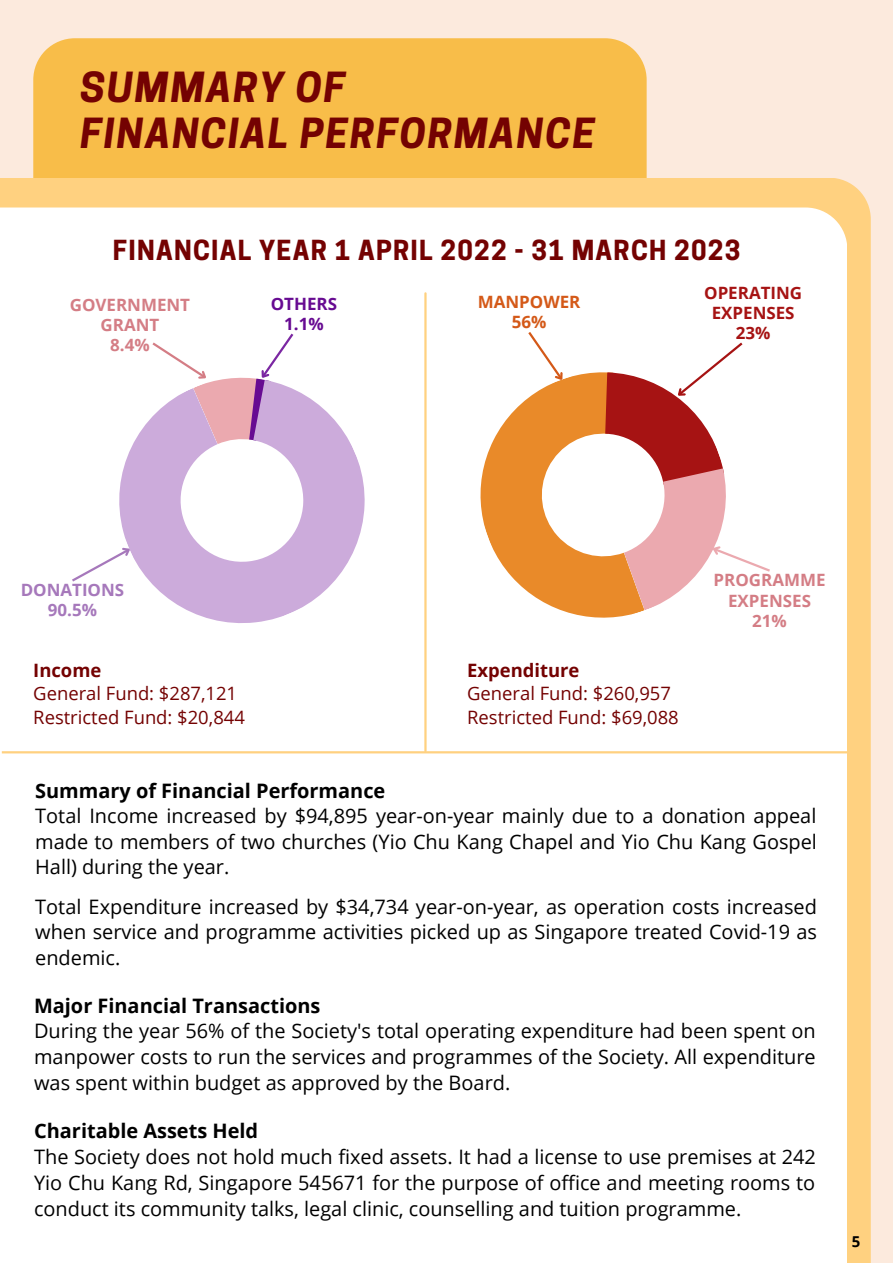
<style>
.page{position:relative;width:893px;height:1264px;background:#fff}
.page>*{position:absolute;margin:0;border:0;box-sizing:border-box;transform-origin:0 0}
.t1{font:italic 700 39px "Cooper Hewitt";letter-spacing:.05em;color:#740202}
.t2{font:700 25.95px "Cooper Hewitt";letter-spacing:.05em;color:#740202}
.t3{font:19.95px/25.5px "Open Sans";color:#000;text-align:justify}
.t4{font:700 19.95px "Open Sans";color:#000}
.t5{font:18.45px "Open Sans";color:#740202}
.t6{font:700 18.45px "Open Sans";color:#740202}
.t7{font:700 16.95px/20.2px "Open Sans";color:#d47d85;text-align:center}
.t8{font:700 16.95px/20.2px "Open Sans";color:#a61313;text-align:center}
.t9{font:700 16.95px "Open Sans";color:#a678bb}
.t10{font:700 16.95px "Open Sans";color:#d45918}
.t11{font:700 16.95px "Open Sans";color:#670b92}
.t12{font:700 15px "Open Sans";color:#000}
</style>
<div class="page">
<div style="left:0;top:0;width:892px;height:1262px;background:#fceadd"></div>
<div style="left:33px;top:38px;width:613px;height:140px;background:#f8bd49"></div>
<div style="left:0;top:178px;width:870px;height:1084px;background:#ffd180"></div>
<div style="left:0;top:207px;width:847px;height:1055px;background:#fff"></div>
<svg style="left:108px;top:380px;width:259px;height:249px;background:#e5d4ec"></svg>
<svg style="left:150px;top:331px;width:145px;height:113px;background:#e7cee1"></svg>
<svg style="left:69px;top:542px;width:66px;height:41px;background:#f7f4f9"></svg>
<svg style="left:471px;top:329px;width:301px;height:298px;background:#f0c8b3"></svg>
<hr style="left:424px;top:293px;width:2px;height:458px;background:#ffd180">
<hr style="left:2px;top:751px;width:846px;height:2px;background:#ffd180">
<p class="t1" style="left:80px;top:72px;width:266px">SUMMARY OF</p>
<p class="t1" style="left:80px;top:118px;width:516px">FINANCIAL PERFORMANCE</p>
<p class="t2" style="left:113px;top:240px;width:629px">FINANCIAL YEAR 1 APRIL 2022 - 31 MARCH 2023</p>
<p class="t7" style="left:70px;top:294px;width:122px">GOVERNMENT<br>GRANT</p>
<p class="t7" style="left:110px;top:334px;width:41px">8.4%</p>
<p class="t11" style="left:271px;top:291px;width:68px">OTHERS</p>
<p class="t11" style="left:284px;top:312px;width:41px">1.1%</p>
<p class="t10" style="left:478px;top:290px;width:104px">MANPOWER</p>
<p class="t10" style="left:512px;top:310px;width:36px">56%</p>
<p class="t8" style="left:704px;top:282px;width:99px">OPERATING<br>EXPENSES</p>
<p class="t8" style="left:735px;top:322px;width:36px">23%</p>
<p class="t9" style="left:21px;top:578px;width:105px">DONATIONS</p>
<p class="t9" style="left:48px;top:598px;width:51px">90.5%</p>
<p class="t6" style="left:33px;top:657px;width:70px">Income</p>
<p class="t5" style="left:33px;top:680px;width:205px">General Fund: $287,121</p>
<p class="t5" style="left:33px;top:704px;width:213px">Restricted Fund: $20,844</p>
<p class="t6" style="left:467px;top:657px;width:114px">Expenditure</p>
<p class="t5" style="left:467px;top:680px;width:205px">General Fund: $260,957</p>
<p class="t5" style="left:467px;top:704px;width:213px">Restricted Fund: $69,088</p>
<p class="t7" style="left:713px;top:569px;width:113px">PROGRAMME<br>EXPENSES</p>
<p class="t7" style="left:752px;top:610px;width:36px">21%</p>
<p class="t4" style="left:35px;top:776px;width:351px">Summary of Financial Performance</p>
<p class="t3" style="left:35px;top:802px;width:783px">Total Income increased by $94,895 year-on-year mainly due to a donation appeal made to members of two churches (Yio Chu Kang Chapel and Yio Chu Kang Gospel Hall) during the year.</p>
<p class="t3" style="left:35px;top:893px;width:783px">Total Expenditure increased by $34,734 year-on-year, as operation costs increased when service and programme activities picked up as Singapore treated Covid-19 as endemic.</p>
<p class="t4" style="left:34px;top:991px;width:288px">Major Financial Transactions</p>
<p class="t3" style="left:34px;top:1017px;width:783px">During the year 56% of the Society's total operating expenditure had been spent on manpower costs to run the services and programmes of the Society. All expenditure was spent within budget as approved by the Board.</p>
<p class="t4" style="left:34px;top:1117px;width:225px">Charitable Assets Held</p>
<p class="t3" style="left:34px;top:1143px;width:783px">The Society does not hold much fixed assets. It had a license to use premises at 242<br>Yio Chu Kang Rd, Singapore 545671 for the purpose of office and meeting rooms to conduct its community talks, legal clinic, counselling and tuition programme.</p>
<p class="t12" style="left:851px;top:1230px;width:10px">5</p>
</div>
